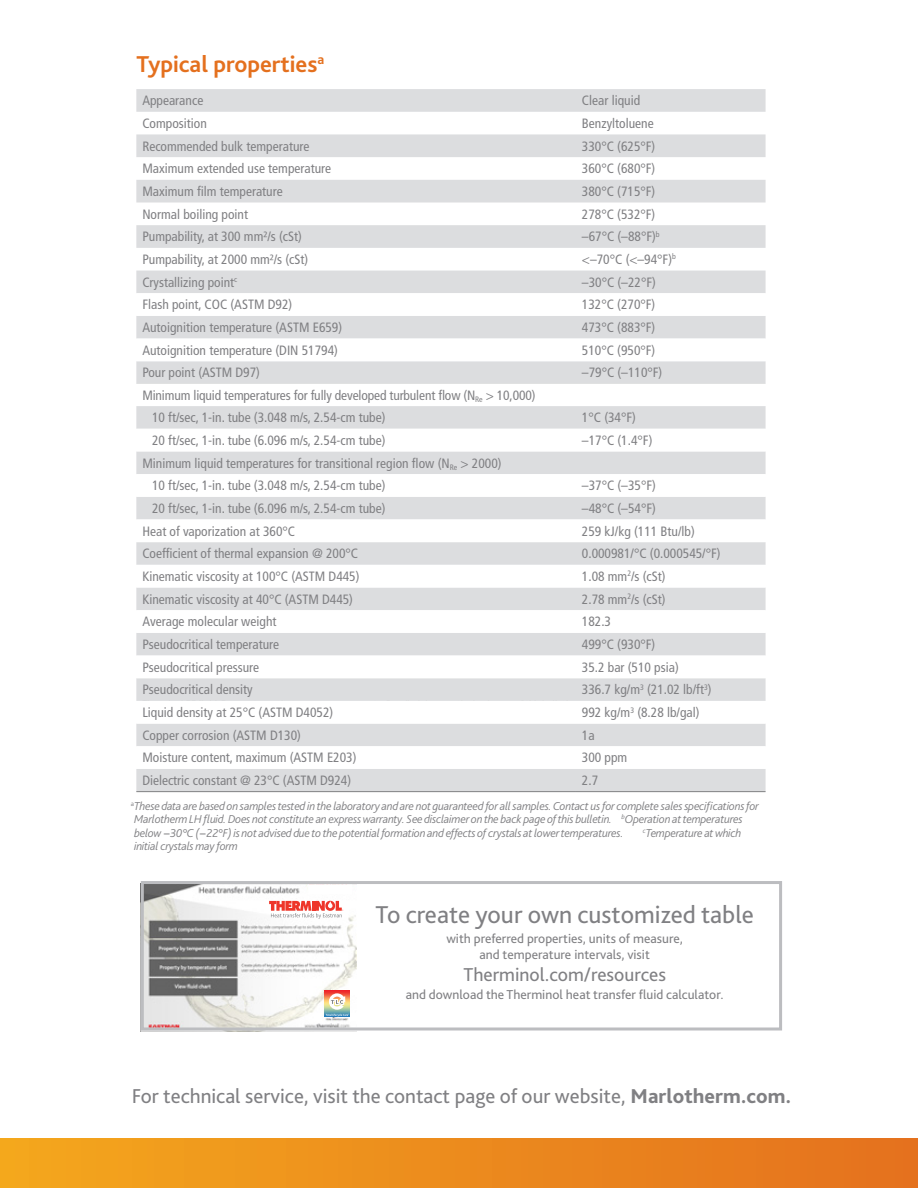
<style>
.page{position:relative;width:918px;height:1188px;background:#fff}
.page>*{position:absolute;margin:0;border:0;box-sizing:border-box;transform-origin:0 0}
.Table_Column_Head{font:25.5px "Bliss Pro";color:#808083}
.Heads{font:700 24px "Bliss Pro";color:#e4701e}
.Technical_Service_Ho{font:21px "Bliss Pro";color:#808083}
.Table_Column_Head-2{font:19.5px "Bliss Pro";color:#808083}
.Table__Typical_Pr{font:condensed 13.5px "Frutiger";color:#808083}
.Table_Column_Head-3{font:condensed 13.5px "Frutiger";color:#808083}
.Table_Column_Head-4{font:13.5px/16.5px "Bliss Pro";color:#808083;text-align:center}
.Table_Column_Head-5{font:italic 300 12px/13.5px "Bliss Pro";letter-spacing:-.02em;color:#808083}
.s1{font-family:"Bliss";font-weight:400;font-style:normal}
.s2{font-weight:800}
</style>
<div class="page">
<svg style="left:136px;top:89px;width:630px;height:702px;fill:#dcdddf"></svg>
<svg style="left:136px;top:293px;width:630px;height:476px"></svg>
<hr style="left:136px;top:791px;width:440px;height:1px;background:#808083">
<hr style="left:576px;top:791px;width:190px;height:1px;background:#808083">
<div style="left:0;top:1138px;width:918px;height:50px;background:linear-gradient(to right,#f4a71d,#e4701e)"></div>
<img style="left:141px;top:885px;width:216px;height:147px">
<div style="left:141px;top:881px;width:641px;height:149px;border:3px solid #bcbdc0"></div>
<img style="left:324px;top:991px;width:26px;height:26px">
<svg style="left:326px;top:993px;width:23px;height:24px"></svg>
<div style="left:308px;top:885px;width:44px;height:10px;background:#fff"></div>
<svg style="left:269px;top:901px;width:75px;height:18px"></svg>
<p class="Heads" style="left:136px;top:49px;width:190px">Typical properties<sup>a</sup></p>
<p class="Table__Typical_Pr" style="left:142px;top:93px;width:62px">Appearance</p>
<p class="Table_Column_Head-3" style="left:582px;top:93px;width:60px">Clear liquid</p>
<p class="Table__Typical_Pr" style="left:142px;top:115px;width:66px">Composition</p>
<p class="Table_Column_Head-3" style="left:582px;top:115px;width:73px">Benzyltoluene</p>
<p class="Table__Typical_Pr" style="left:142px;top:138px;width:169px">Recommended bulk temperature</p>
<p class="Table_Column_Head-3" style="left:582px;top:138px;width:75px">330°C (625°F)</p>
<p class="Table__Typical_Pr" style="left:142px;top:161px;width:190px">Maximum extended use temperature</p>
<p class="Table_Column_Head-3" style="left:582px;top:161px;width:75px">360°C (680°F)</p>
<p class="Table__Typical_Pr" style="left:142px;top:183px;width:142px">Maximum film temperature</p>
<p class="Table_Column_Head-3" style="left:582px;top:183px;width:75px">380°C (715°F)</p>
<p class="Table__Typical_Pr" style="left:142px;top:206px;width:107px">Normal boiling point</p>
<p class="Table_Column_Head-3" style="left:582px;top:206px;width:75px">278°C (532°F)</p>
<p class="Table__Typical_Pr" style="left:142px;top:229px;width:161px">Pumpability, at 300 mm²/s (cSt)</p>
<p class="Table_Column_Head-3" style="left:582px;top:229px;width:79px">–67°C (–88°F)<sup>b</sup></p>
<p class="Table__Typical_Pr" style="left:142px;top:251px;width:167px">Pumpability, at 2000 mm²/s (cSt)</p>
<p class="Table_Column_Head-3" style="left:582px;top:251px;width:95px">&lt;–70°C (&lt;–94°F)<sup>b</sup></p>
<p class="Table_Column_Head-3" style="left:142px;top:274px;width:97px">Crystallizing point<sup>c</sup></p>
<p class="Table_Column_Head-3" style="left:582px;top:274px;width:75px">–30°C (–22°F)</p>
<p class="Table__Typical_Pr" style="left:142px;top:297px;width:151px">Flash point, COC (ASTM D92)</p>
<p class="Table_Column_Head-3" style="left:582px;top:297px;width:75px">132°C (270°F)</p>
<p class="Table__Typical_Pr" style="left:142px;top:319px;width:201px">Autoignition temperature (ASTM E659)</p>
<p class="Table_Column_Head-3" style="left:582px;top:319px;width:75px">473°C (883°F)</p>
<p class="Table__Typical_Pr" style="left:142px;top:342px;width:197px">Autoignition temperature (DIN 51794)</p>
<p class="Table_Column_Head-3" style="left:582px;top:342px;width:75px">510°C (950°F)</p>
<p class="Table__Typical_Pr" style="left:142px;top:365px;width:119px">Pour point (ASTM D97)</p>
<p class="Table_Column_Head-3" style="left:582px;top:365px;width:82px">–79°C (–110°F)</p>
<p class="Table__Typical_Pr" style="left:142px;top:388px;width:395px">Minimum liquid temperatures for fully developed turbulent flow (N<sub>Re</sub> &gt; 10,000)</p>
<p class="Table__Typical_Pr" style="left:152px;top:410px;width:235px">10 ft/sec, 1-in. tube (3.048 m/s, 2.54-cm tube)</p>
<p class="Table_Column_Head-3" style="left:582px;top:410px;width:55px">1°C (34°F)</p>
<p class="Table__Typical_Pr" style="left:152px;top:432px;width:235px">20 ft/sec, 1-in. tube (6.096 m/s, 2.54-cm tube)</p>
<p class="Table_Column_Head-3" style="left:582px;top:432px;width:72px">–17°C (1.4°F)</p>
<p class="Table__Typical_Pr" style="left:142px;top:455px;width:361px">Minimum liquid temperatures for transitional region flow (N<sub>Re</sub> &gt; 2000)</p>
<p class="Table__Typical_Pr" style="left:152px;top:478px;width:235px">10 ft/sec, 1-in. tube (3.048 m/s, 2.54-cm tube)</p>
<p class="Table_Column_Head-3" style="left:582px;top:478px;width:75px">–37°C (–35°F)</p>
<p class="Table__Typical_Pr" style="left:152px;top:500px;width:235px">20 ft/sec, 1-in. tube (6.096 m/s, 2.54-cm tube)</p>
<p class="Table_Column_Head-3" style="left:582px;top:500px;width:75px">–48°C (–54°F)</p>
<p class="Table_Column_Head-3" style="left:142px;top:523px;width:154px">Heat of vaporization at 360°C</p>
<p class="Table_Column_Head-3" style="left:582px;top:523px;width:114px">259 kJ/kg (111 Btu/lb)</p>
<p class="Table__Typical_Pr" style="left:142px;top:546px;width:217px">Coefficient of thermal expansion @ 200°C</p>
<p class="Table_Column_Head-3" style="left:582px;top:546px;width:140px">0.000981/°C (0.000545/°F)</p>
<p class="Table_Column_Head-3" style="left:142px;top:568px;width:219px">Kinematic viscosity at 100°C (ASTM D445)</p>
<p class="Table_Column_Head-3" style="left:582px;top:568px;width:85px">1.08 mm<sup>2</sup>/s (cSt)</p>
<p class="Table_Column_Head-3" style="left:142px;top:591px;width:212px">Kinematic viscosity at 40°C (ASTM D445)</p>
<p class="Table_Column_Head-3" style="left:582px;top:591px;width:85px">2.78 mm<sup>2</sup>/s (cSt)</p>
<p class="Table__Typical_Pr" style="left:142px;top:614px;width:136px">Average molecular weight</p>
<p class="Table_Column_Head-3" style="left:582px;top:614px;width:31px">182.3</p>
<p class="Table__Typical_Pr" style="left:142px;top:636px;width:138px">Pseudocritical temperature</p>
<p class="Table_Column_Head-3" style="left:582px;top:636px;width:75px">499°C (930°F)</p>
<p class="Table__Typical_Pr" style="left:142px;top:659px;width:118px">Pseudocritical pressure</p>
<p class="Table_Column_Head-3" style="left:582px;top:659px;width:98px">35.2 bar (510 psia)</p>
<p class="Table_Column_Head-3" style="left:142px;top:682px;width:112px">Pseudocritical density</p>
<p class="Table_Column_Head-3" style="left:582px;top:682px;width:131px">336.7 kg/m<sup>3</sup> (21.02 lb/ft<sup>3</sup>)</p>
<p class="Table_Column_Head-3" style="left:142px;top:705px;width:192px">Liquid density at 25°C (ASTM D4052)</p>
<p class="Table_Column_Head-3" style="left:582px;top:705px;width:119px">992 kg/m<sup>3</sup> (8.28 lb/gal)</p>
<p class="Table_Column_Head-3" style="left:142px;top:727px;width:160px">Copper corrosion (ASTM D130)</p>
<p class="Table_Column_Head-3" style="left:582px;top:727px;width:14px">1a</p>
<p class="Table__Typical_Pr" style="left:142px;top:750px;width:216px">Moisture content, maximum (ASTM E203)</p>
<p class="Table_Column_Head-3" style="left:582px;top:750px;width:47px">300 ppm</p>
<p class="Table__Typical_Pr" style="left:142px;top:773px;width:210px">Dielectric constant @ 23°C (ASTM D924)</p>
<p class="Table_Column_Head-3" style="left:582px;top:773px;width:18px">2.7</p>
<p class="Table_Column_Head-5" style="left:131px;top:799px;width:630px"><sup>a</sup>These data are based on samples tested in the laboratory and are not guaranteed for all samples. Contact us for complete sales specifications for<br>Marlotherm LH fluid. Does not constitute an express warranty. See disclaimer on the back page of this bulletin. <sup>b</sup>Operation at temperatures below <span class="s1">−</span>30°C (<span class="s1">−</span>22°F) is not advised due to the potential formation and effects of crystals at lower temperatures.</p>
<p class="Table_Column_Head-5" style="left:643px;top:826px;width:100px"><sup>c</sup>Temperature at which</p>
<p class="Table_Column_Head-5" style="left:134px;top:839px;width:105px">initial crystals may form</p>
<p class="Table_Column_Head" style="left:376px;top:899px;width:380px">To create your own customized table</p>
<p class="Table_Column_Head-4" style="left:446px;top:930px;width:238px">with preferred properties, units of measure, and temperature intervals, visit</p>
<p class="Table_Column_Head-2" style="left:463px;top:962px;width:204px">Therminol.com/resources</p>
<p class="Table_Column_Head-4" style="left:406px;top:986px;width:319px">and download the Therminol heat transfer fluid calculator.</p>
<p class="Technical_Service_Ho" style="left:132px;top:1083px;width:661px">For technical service, visit the contact page of our website, <span class="s2">Marlotherm.com.</span></p>
</div>
